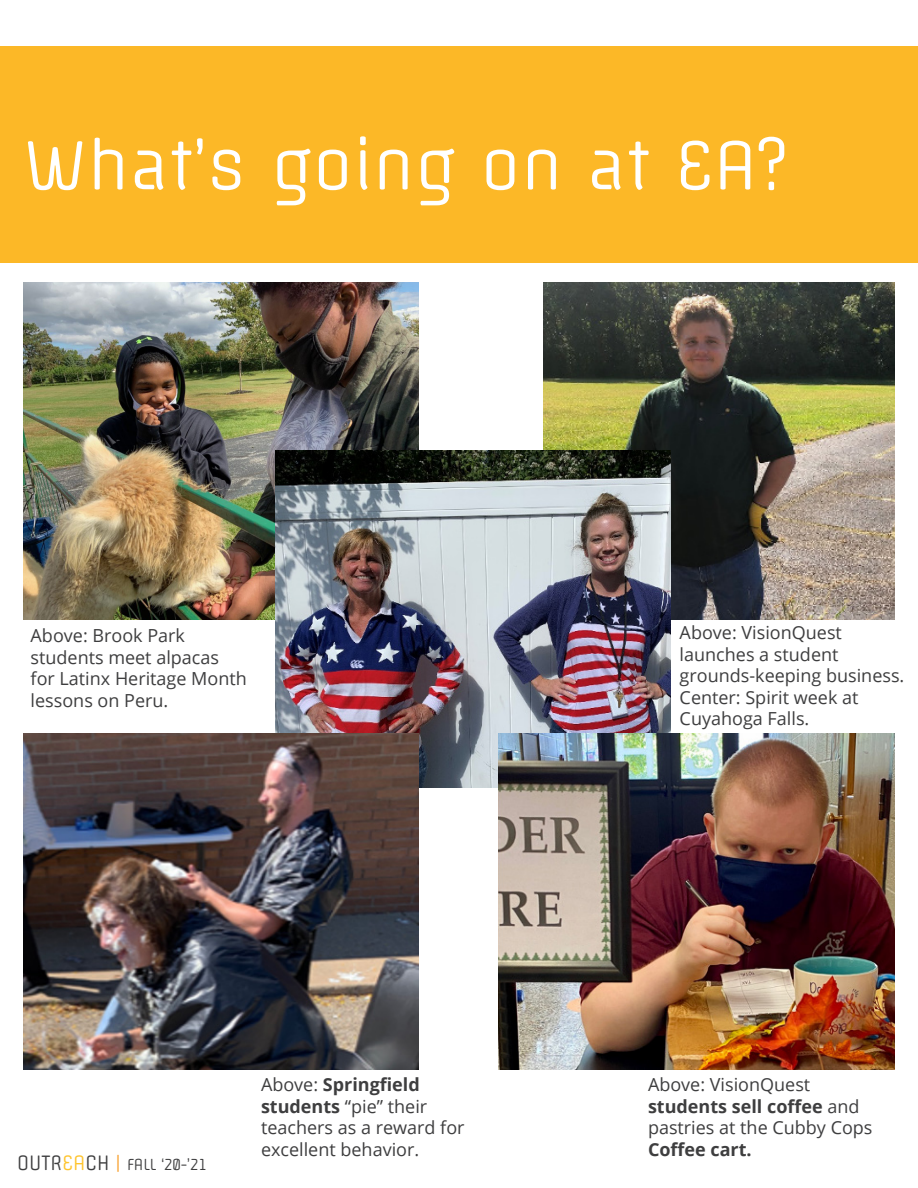
<style>
.page{position:relative;width:918px;height:1188px;background:#fff}
.page>*{position:absolute;margin:0;border:0;box-sizing:border-box;transform-origin:0 0}
.t1{font:64.5px "Offside";color:#fff}
.t2{font:18px/21.6px "Open Sans";color:#3e3e3f}
.t3{font:15px "Offside";color:#3e3e3f;scale:.93 1}
.s1{font-size:19.5px}
.s2{font-size:19.5px;color:#fec42e}
.s3{font-size:18px;color:#f89c24}
.s4{font-weight:700}
</style>
<div class="page">
<img style="left:543px;top:283px;width:351px;height:336px">
<div style="left:0;top:46px;width:918px;height:217px;background:#fcb827"></div>
<img style="left:23px;top:283px;width:396px;height:336px">
<img style="left:275px;top:451px;width:396px;height:337px">
<img style="left:23px;top:733px;width:396px;height:337px">
<img style="left:499px;top:733px;width:395px;height:337px">
<p class="t1" style="left:23px;top:125px;width:766px">What’s going on at EA?</p>
<p class="t2" style="left:31px;top:624px;width:218px">Above: Brook Park students meet alpacas for Latinx Heritage Month lessons on Peru.</p>
<p class="t2" style="left:680px;top:621px;width:226px">Above: VisionQuest launches a student grounds-keeping business.<br>Center: Spirit week at<br>Cuyahoga Falls.</p>
<p class="t3" style="left:17px;top:1155px;width:205px"><span class="s1">OUTR</span><span class="s2">EA</span><span class="s1">CH</span> <span class="s3">|</span> FALL ‘20-’21</p>
<p class="t2" style="left:261px;top:1073px;width:205px">Above: <span class="s4">Springfield students</span> “pie” their teachers as a reward for excellent behavior.</p>
<p class="t2" style="left:648px;top:1073px;width:226px">Above: VisionQuest <span class="s4">students sell coffee</span> and pastries at the Cubby Cops<br><span class="s4">Coffee cart.</span></p>
</div>
